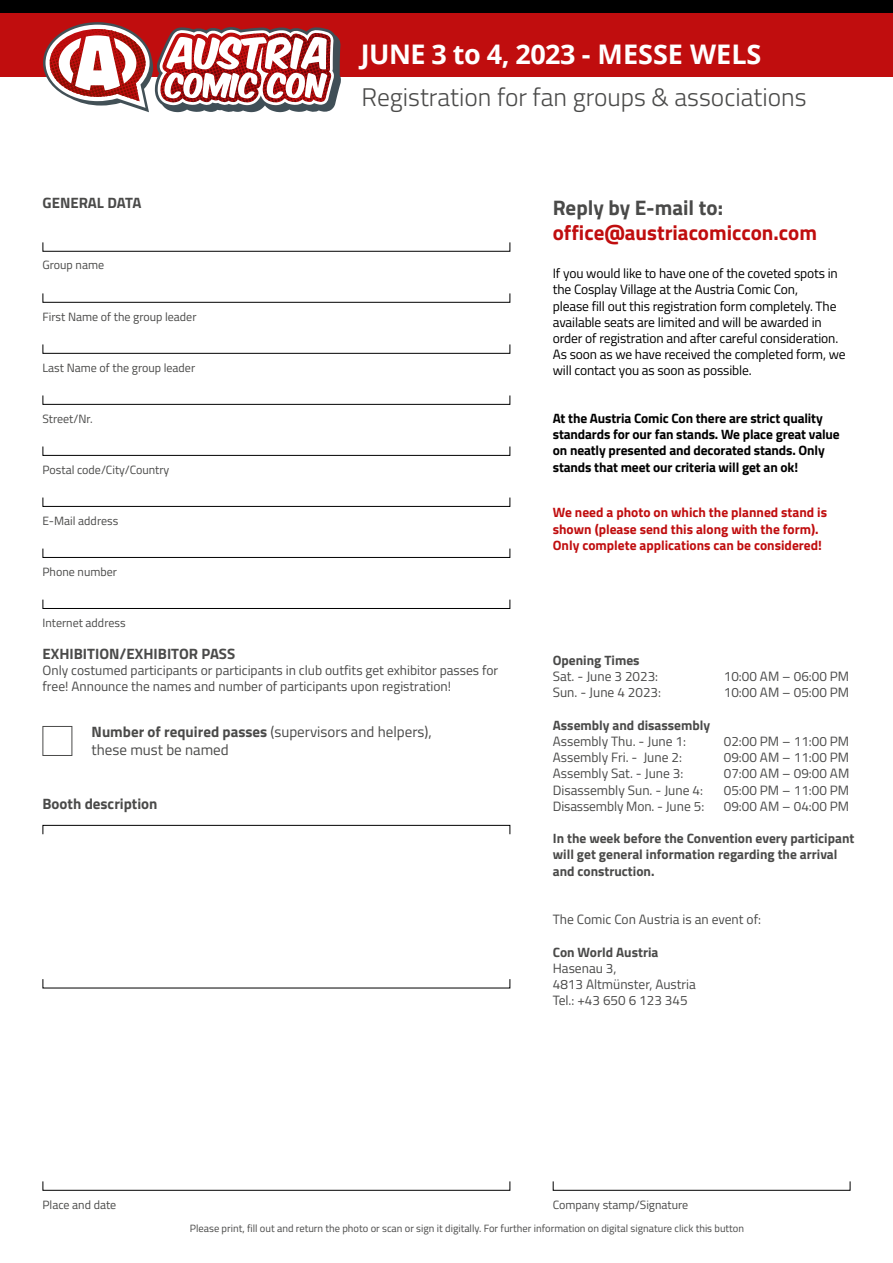
<style>
.page{position:relative;width:893px;height:1263px;background:#fff}
.page>*{position:absolute;margin:0;border:0;box-sizing:border-box;transform-origin:0 0}
.t1{font:700 27px "Open Sans";letter-spacing:-.01em;color:#fff}
.t2{font:300 25.5px "Titillium Web";color:#4a4a49}
.t3{font:700 21px "Titillium Web";color:#c00d0e}
.t4{font:700 21px "Titillium Web";color:#4a4a49}
.t5{font:15px/18px "Titillium Web";color:#4a4a49}
.t6{font:700 15px "Titillium Web";color:#4a4a49}
.t7{font:13.5px/16.2px "Titillium Web";color:#4a4a49}
.t8{font:13.5px/16.2px "Titillium Web";letter-spacing:-.01em;color:#000}
.t9{font:700 13.5px/16.2px "Titillium Web";letter-spacing:-.01em;color:#000}
.t10{font:700 13.5px/16.2px "Titillium Web";color:#4a4a49}
.t11{font:700 13.5px/16.2px "Titillium Web";color:#c00d0e}
.t12{font:12px "Titillium Web";color:#4a4a49}
.t13{font:10.5px "Titillium Web";color:#4a4a49}
.s1{font-weight:700}
</style>
<div class="page">
<div style="left:0;top:13px;width:893px;height:64px;background:#c00d0e"></div>
<div style="left:0;top:0;width:893px;height:13px;background:#000"></div>
<svg style="left:42px;top:242px;width:469px;height:10px"></svg>
<svg style="left:42px;top:1181px;width:469px;height:10px"></svg>
<svg style="left:42px;top:293px;width:469px;height:10px"></svg>
<svg style="left:42px;top:344px;width:469px;height:10px"></svg>
<svg style="left:42px;top:395px;width:469px;height:10px"></svg>
<svg style="left:42px;top:446px;width:469px;height:10px"></svg>
<svg style="left:42px;top:497px;width:469px;height:10px"></svg>
<svg style="left:42px;top:548px;width:469px;height:10px"></svg>
<svg style="left:42px;top:599px;width:469px;height:10px"></svg>
<svg style="left:552px;top:1181px;width:299px;height:10px"></svg>
<svg style="left:43px;top:22px;width:298px;height:90px"></svg>
<svg style="left:42px;top:825px;width:469px;height:10px"></svg>
<svg style="left:42px;top:979px;width:469px;height:10px"></svg>
<div style="left:43px;top:726px;width:29px;height:30px;border:1px solid #4a4a49"></div>
<h1 class="t1" style="left:361px;top:35px;width:402px">JUNE 3 to 4, 2023 - MESSE WELS</h1>
<p class="t6" style="left:43px;top:192px;width:101px">GENERAL DATA</p>
<p class="t12" style="left:43px;top:256px;width:63px">Group name</p>
<p class="t12" style="left:43px;top:308px;width:155px">First Name of the group leader</p>
<p class="t12" style="left:43px;top:359px;width:154px">Last Name of the group leader</p>
<p class="t12" style="left:43px;top:410px;width:52px">Street/Nr.</p>
<p class="t12" style="left:43px;top:461px;width:128px">Postal code/City/Country</p>
<p class="t12" style="left:43px;top:512px;width:77px">E-Mail address</p>
<p class="t12" style="left:43px;top:563px;width:76px">Phone number</p>
<p class="t12" style="left:43px;top:614px;width:85px">Internet address</p>
<h2 class="t2" style="left:362px;top:78px;width:446px">Registration for fan groups &amp; associations</h2>
<h3 class="t4" style="left:553px;top:192px;width:172px">Reply by E-mail to:</h3>
<h3 class="t3" style="left:553px;top:217px;width:266px">office@austriacomiccon.com</h3>
<p class="t8" style="left:553px;top:265px;width:294px">If you would like to have one of the coveted spots in the Cosplay Village at the Austria Comic Con,<br>please fill out this registration form completely. The available seats are limited and will be awarded in order of registration and after careful consideration.<br>As soon as we have received the completed form, we will contact you as soon as possible.</p>
<p class="t9" style="left:553px;top:410px;width:289px">At the Austria Comic Con there are strict quality standards for our fan stands. We place great value on neatly presented and decorated stands. Only stands that meet our criteria will get an ok!</p>
<p class="t11" style="left:553px;top:504px;width:276px">We need a photo on which the planned stand is shown (please send this along with the form).<br>Only complete applications can be considered!</p>
<p class="t6" style="left:43px;top:642px;width:194px">EXHIBITION/EXHIBITOR PASS</p>
<p class="t7" style="left:43px;top:662px;width:457px">Only costumed participants or participants in club outfits get exhibitor passes for free! Announce the names and number of participants upon registration!</p>
<p class="t5" style="left:92px;top:722px;width:342px"><span class="s1">Number of required passes</span> (supervisors and helpers), these must be named</p>
<p class="t6" style="left:43px;top:792px;width:117px">Booth description</p>
<p class="t10" style="left:553px;top:651px;width:88px">Opening Times</p>
<p class="t7" style="left:553px;top:668px;width:107px">Sat. - June 3 2023:</p>
<p class="t7" style="left:724px;top:668px;width:127px">10:00 AM – 06:00 PM</p>
<p class="t7" style="left:553px;top:684px;width:110px">Sun. - June 4 2023:</p>
<p class="t7" style="left:724px;top:684px;width:127px">10:00 AM – 05:00 PM</p>
<p class="t10" style="left:553px;top:716px;width:159px">Assembly and disassembly</p>
<p class="t7" style="left:553px;top:732px;width:135px">Assembly Thu. - June 1:</p>
<p class="t7" style="left:724px;top:732px;width:127px">02:00 PM – 11:00 PM</p>
<p class="t7" style="left:553px;top:749px;width:131px">Assembly Fri. - June 2:</p>
<p class="t7" style="left:724px;top:749px;width:127px">09:00 AM – 11:00 PM</p>
<p class="t7" style="left:553px;top:765px;width:132px">Assembly Sat. - June 3:</p>
<p class="t7" style="left:724px;top:765px;width:127px">07:00 AM – 09:00 AM</p>
<p class="t7" style="left:553px;top:781px;width:152px">Disassembly Sun. - June 4:</p>
<p class="t7" style="left:724px;top:781px;width:127px">05:00 PM – 11:00 PM</p>
<p class="t7" style="left:553px;top:797px;width:153px">Disassembly Mon. - June 5:</p>
<p class="t7" style="left:724px;top:797px;width:127px">09:00 AM – 04:00 PM</p>
<p class="t10" style="left:553px;top:830px;width:303px">In the week before the Convention every participant will get general information regarding the arrival and construction.</p>
<p class="t7" style="left:553px;top:911px;width:210px">The Comic Con Austria is an event of:</p>
<p class="t10" style="left:553px;top:943px;width:107px">Con World Austria</p>
<p class="t7" style="left:553px;top:959px;width:145px">Hasenau 3,<br>4813 Altmünster, Austria<br>Tel.: +43 650 6 123 345</p>
<p class="t12" style="left:43px;top:1195px;width:75px">Place and date</p>
<p class="t12" style="left:553px;top:1195px;width:137px">Company stamp/Signature</p>
<p class="t13" style="left:190px;top:1221px;width:556px">Please print, fill out and return the photo or scan or sign it digitally. For further information on digital signature click this button</p>
</div>
